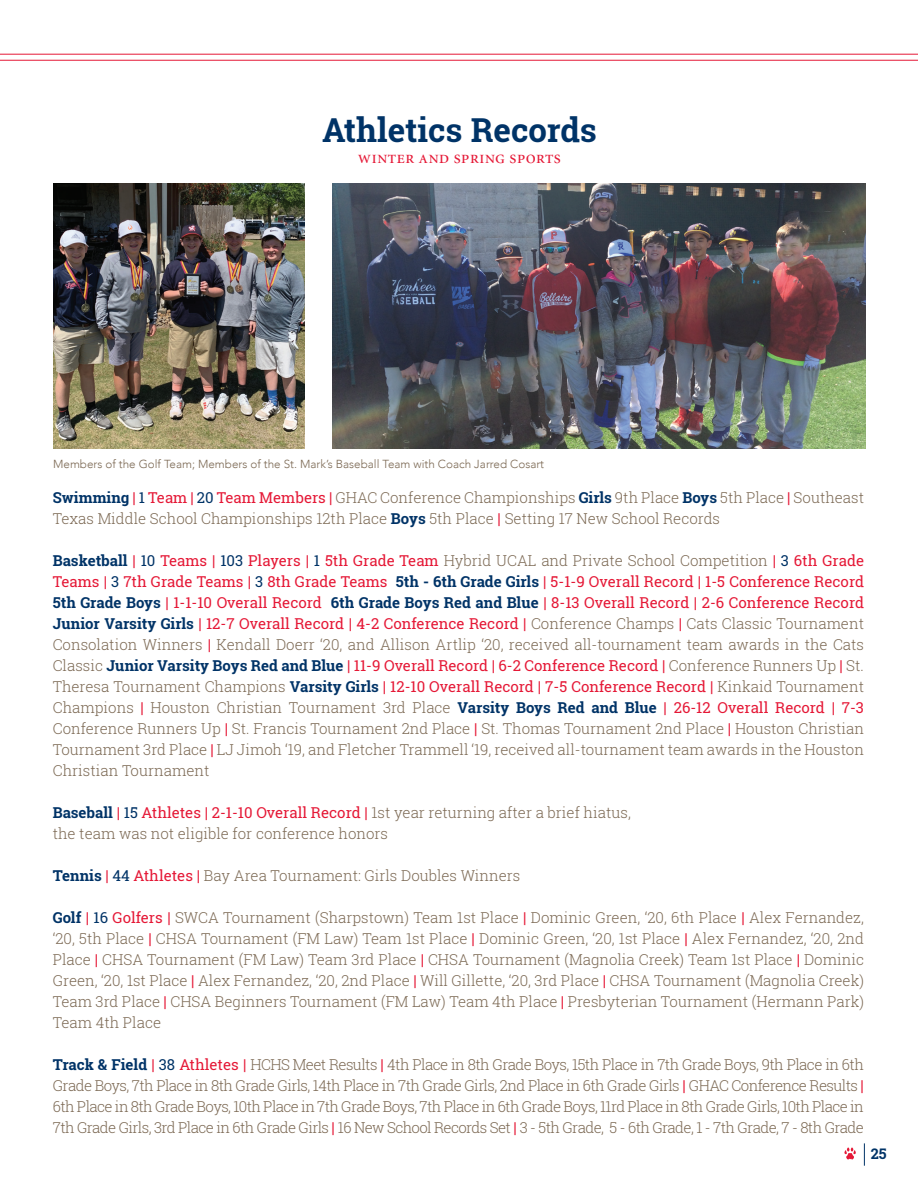
<style>
.page{position:relative;width:918px;height:1188px;background:#fff}
.page>*{position:absolute;margin:0;border:0;box-sizing:border-box;transform-origin:0 0}
.t1{font:700 33px "Roboto Slab";color:#003367}
.t2{font:18px "Minion Exp";color:#e51836}
.t3{font:300 15px/21px "Roboto Slab";color:#7c6954;text-align:justify}
.t4{font:700 14.55px "Roboto Slab";color:#003367}
.t5{font:300 11.7px "Avenir";color:#7c6954}
.s1{font-weight:700;color:#003367}
.s2{font-weight:400;color:#e51836}
.s3{font-weight:400;color:#003367}
</style>
<div class="page">
<hr style="left:0;top:60px;width:918px;height:1px;background:#e51836">
<hr style="left:0;top:54px;width:918px;height:1px;background:#e51836">
<img style="left:53px;top:183px;width:252px;height:265px">
<img style="left:333px;top:183px;width:533px;height:265px">
<svg style="left:864px;top:1143px;width:1px;height:23px"></svg>
<svg style="left:844px;top:1148px;width:12px;height:12px"></svg>
<h1 class="t1" style="left:322px;top:107px;width:276px">Athletics Records</h1>
<p class="t2" style="left:358px;top:149px;width:205px">winter and spring sports</p>
<p class="t5" style="left:53px;top:456px;width:493px">Members of the Golf Team; Members of the St. Mark’s Baseball Team with Coach Jarred Cosart</p>
<p class="t3" style="left:53px;top:486px;width:813px"><span class="s1">Swimming</span> <span class="s2">|</span> <span class="s3">1</span> <span class="s2">Team |</span> <span class="s3">20</span> <span class="s2">Team Members |</span> GHAC Conference Championships <span class="s1">Girls</span> 9th Place <span class="s1">Boys</span> 5th Place <span class="s2">|</span> Southeast<br>Texas Middle School Championships 12th Place <span class="s1">Boys</span> 5th Place <span class="s2">|</span> Setting 17 New School Records</p>
<p class="t3" style="left:53px;top:549px;width:813px"><span class="s1">Basketball</span> <span class="s2">|</span> <span class="s3">10</span> <span class="s2">Teams |</span> <span class="s3">103</span> <span class="s2">Players |</span> <span class="s3">1</span> <span class="s2">5th Grade Team</span> Hybrid UCAL and Private School Competition <span class="s2">|</span> <span class="s3">3</span> <span class="s2">6th Grade Teams |</span> <span class="s3">3</span> <span class="s2">7th Grade Teams |</span> <span class="s3">3</span> <span class="s2">8th Grade Teams</span> <span class="s1">5th - 6th Grade Girls</span> <span class="s2">| 5-1-9 Overall Record | 1-5 Conference Record </span><span class="s1">5th Grade Boys</span> <span class="s2">| 1-1-10 Overall Record</span> <span class="s1">6th Grade Boys Red and Blue</span> <span class="s2">| 8-13 Overall Record | 2-6 Conference Record </span><span class="s1">Junior Varsity Girls</span> <span class="s2">| 12-7 Overall Record | 4-2 Conference Record |</span> Conference Champs <span class="s2">|</span> Cats Classic Tournament Consolation Winners <span class="s2">|</span> Kendall Doerr ‘20, and Allison Artlip ‘20, received all-tournament team awards in the Cats Classic <span class="s1">Junior Varsity Boys Red and Blue</span> <span class="s2">| 11-9 Overall Record | 6-2 Conference Record |</span> Conference Runners Up <span class="s2">|</span> St.<br>Theresa Tournament Champions <span class="s1">Varsity Girls</span> <span class="s2">| 12-10 Overall Record | 7-5 Conference Record |</span> Kinkaid Tournament Champions <span class="s2">|</span> Houston Christian Tournament 3rd Place <span class="s1">Varsity Boys Red and Blue</span> <span class="s2">| 26-12 Overall Record | 7-3<br></span>Conference Runners Up <span class="s2">|</span> St. Francis Tournament 2nd Place <span class="s2">|</span> St. Thomas Tournament 2nd Place <span class="s2">|</span> Houston Christian Tournament 3rd Place <span class="s2">|</span> LJ Jimoh ‘19, and Fletcher Trammell ‘19, received all-tournament team awards in the Houston Christian Tournament</p>
<p class="t3" style="left:53px;top:801px;width:580px"><span class="s1">Baseball</span> <span class="s2">|</span> <span class="s3">15</span> <span class="s2">Athletes | 2-1-10 Overall Record |</span> 1st year returning after a brief hiatus, the team was not eligible for conference honors</p>
<p class="t3" style="left:53px;top:864px;width:469px"><span class="s1">Tennis</span> <span class="s2">|</span> <span class="s3">44</span> <span class="s2">Athletes |</span> Bay Area Tournament: Girls Doubles Winners</p>
<p class="t3" style="left:53px;top:906px;width:813px"><span class="s1">Golf</span> <span class="s2">|</span> <span class="s3">16</span> <span class="s2">Golfers |</span> SWCA Tournament (Sharpstown) Team 1st Place <span class="s2">|</span> Dominic Green, ‘20, 6th Place <span class="s2">|</span> Alex Fernandez, ‘20, 5th Place <span class="s2">|</span> CHSA Tournament (FM Law) Team 1st Place <span class="s2">|</span> Dominic Green, ‘20, 1st Place <span class="s2">|</span> Alex Fernandez, ‘20, 2nd Place <span class="s2">|</span> CHSA Tournament (FM Law) Team 3rd Place <span class="s2">|</span> CHSA Tournament (Magnolia Creek) Team 1st Place <span class="s2">|</span> Dominic Green, ‘20, 1st Place <span class="s2">|</span> Alex Fernandez, ‘20, 2nd Place <span class="s2">|</span> Will Gillette, ‘20, 3rd Place <span class="s2">|</span> CHSA Tournament (Magnolia Creek)<br>Team 3rd Place <span class="s2">|</span> CHSA Beginners Tournament (FM Law) Team 4th Place <span class="s2">|</span> Presbyterian Tournament (Hermann Park)<br>Team 4th Place</p>
<p class="t3" style="left:53px;top:1053px;width:813px"><span class="s1">Track &amp; Field</span> <span class="s2">|</span> <span class="s3">38</span> <span class="s2">Athletes |</span> HCHS Meet Results <span class="s2">|</span> 4th Place in 8th Grade Boys, 15th Place in 7th Grade Boys, 9th Place in 6th Grade Boys, 7th Place in 8th Grade Girls, 14th Place in 7th Grade Girls, 2nd Place in 6th Grade Girls <span class="s2">|</span> GHAC Conference Results <span class="s2">| </span>6th Place in 8th Grade Boys, 10th Place in 7th Grade Boys, 7th Place in 6th Grade Boys, 11rd Place in 8th Grade Girls, 10th Place in 7th Grade Girls, 3rd Place in 6th Grade Girls <span class="s2">|</span> 16 New School Records Set <span class="s2">|</span> 3 - 5th Grade, 5 - 6th Grade, 1 - 7th Grade, 7 - 8th Grade</p>
<p class="t4" style="left:871px;top:1143px;width:17px">25</p>
</div>
